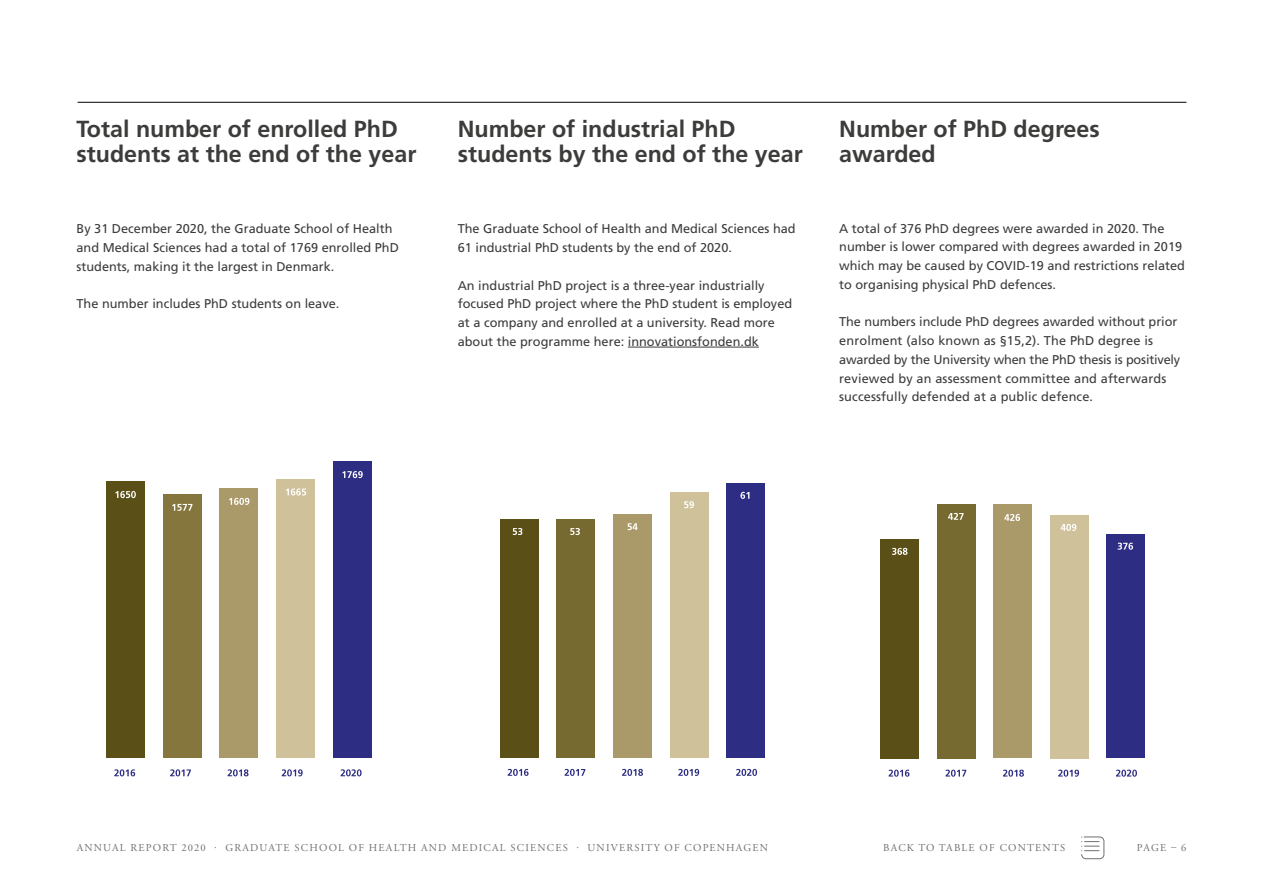
<style>
.page{position:relative;width:1263px;height:893px;background:#fff}
.page>*{position:absolute;margin:0;border:0;box-sizing:border-box;transform-origin:0 0}
.t1{font:700 23.25px/25.5px "Frutiger";color:#3c3c3b}
.t2{font:12.75px/18.8px "Frutiger";color:#3c3c3b}
.t3{font:10.5px "Adobe Garamond Pro";letter-spacing:.115em;color:#706f6f}
</style>
<div class="page">
<svg style="left:1081px;top:837px;width:24px;height:22px"></svg>
<hr style="left:78px;top:102px;width:1108px;height:1px;background:#000">
<div style="left:333px;top:462px;width:39px;height:296px;background:#2d2e83"></div>
<div style="left:277px;top:479px;width:38px;height:279px;background:#cfc199"></div>
<div style="left:220px;top:489px;width:38px;height:269px;background:#aa9a6a"></div>
<div style="left:163px;top:494px;width:38px;height:264px;background:#84763c"></div>
<div style="left:106px;top:482px;width:38px;height:276px;background:#5a4f17"></div>
<svg style="left:342px;top:471px;width:21px;height:7px"></svg>
<svg style="left:286px;top:488px;width:20px;height:7px"></svg>
<svg style="left:229px;top:498px;width:20px;height:7px"></svg>
<svg style="left:172px;top:504px;width:20px;height:7px"></svg>
<svg style="left:115px;top:491px;width:21px;height:7px"></svg>
<svg style="left:114px;top:769px;width:21px;height:7px"></svg>
<svg style="left:170px;top:769px;width:21px;height:7px"></svg>
<svg style="left:228px;top:769px;width:21px;height:7px"></svg>
<svg style="left:282px;top:769px;width:21px;height:7px"></svg>
<svg style="left:341px;top:769px;width:21px;height:7px"></svg>
<hr style="left:628px;top:347px;width:131px;height:1px;background:#3c3c3b">
<div style="left:727px;top:483px;width:38px;height:275px;background:#2d2e83"></div>
<div style="left:670px;top:492px;width:38px;height:266px;background:#cfc199"></div>
<div style="left:613px;top:514px;width:39px;height:244px;background:#aa9a6a"></div>
<div style="left:557px;top:519px;width:38px;height:239px;background:#776a31"></div>
<div style="left:500px;top:519px;width:38px;height:239px;background:#5a4f17"></div>
<svg style="left:508px;top:769px;width:20px;height:7px"></svg>
<svg style="left:565px;top:769px;width:20px;height:7px"></svg>
<svg style="left:622px;top:769px;width:21px;height:7px"></svg>
<svg style="left:678px;top:769px;width:21px;height:7px"></svg>
<svg style="left:736px;top:769px;width:21px;height:7px"></svg>
<svg style="left:570px;top:528px;width:10px;height:7px"></svg>
<svg style="left:513px;top:528px;width:9px;height:7px"></svg>
<svg style="left:628px;top:523px;width:10px;height:7px"></svg>
<svg style="left:684px;top:501px;width:10px;height:7px"></svg>
<svg style="left:740px;top:492px;width:9px;height:7px"></svg>
<div style="left:880px;top:539px;width:39px;height:219px;background:#5a4f17"></div>
<div style="left:937px;top:504px;width:38px;height:254px;background:#776a31"></div>
<div style="left:993px;top:505px;width:39px;height:253px;background:#aa9a6a"></div>
<div style="left:1050px;top:515px;width:38px;height:243px;background:#cfc199"></div>
<div style="left:1106px;top:534px;width:39px;height:224px;background:#2d2e83"></div>
<svg style="left:889px;top:770px;width:20px;height:7px"></svg>
<svg style="left:945px;top:770px;width:21px;height:7px"></svg>
<svg style="left:1003px;top:770px;width:21px;height:7px"></svg>
<svg style="left:1058px;top:770px;width:21px;height:7px"></svg>
<svg style="left:1116px;top:770px;width:21px;height:7px"></svg>
<svg style="left:892px;top:548px;width:15px;height:7px"></svg>
<svg style="left:948px;top:513px;width:15px;height:7px"></svg>
<svg style="left:1004px;top:514px;width:16px;height:7px"></svg>
<svg style="left:1061px;top:524px;width:15px;height:7px"></svg>
<svg style="left:1118px;top:543px;width:15px;height:7px"></svg>
<h1 class="t1" style="left:77px;top:116px;width:341px">Total number of enrolled PhD students at the end of the year</h1>
<p class="t2" style="left:77px;top:220px;width:324px">By 31 December 2020, the Graduate School of Health and Medical Sciences had a total of 1769 enrolled PhD students, making it the largest in Denmark.</p>
<p class="t2" style="left:77px;top:295px;width:264px">The number includes PhD students on leave.</p>
<h1 class="t1" style="left:458px;top:116px;width:346px">Number of industrial PhD students by the end of the year</h1>
<p class="t2" style="left:458px;top:220px;width:339px">The Graduate School of Health and Medical Sciences had<br>61 industrial PhD students by the end of 2020.</p>
<p class="t2" style="left:458px;top:276px;width:336px">An industrial PhD project is a three-year industrially focused PhD project where the PhD student is employed at a company and enrolled at a university. Read more about the programme here: innovationsfonden.dk</p>
<h1 class="t1" style="left:839px;top:116px;width:262px">Number of PhD degrees awarded</h1>
<p class="t2" style="left:839px;top:219px;width:347px">A total of 376 PhD degrees were awarded in 2020. The number is lower compared with degrees awarded in 2019 which may be caused by COVID-19 and restrictions related to organising physical PhD defences.</p>
<p class="t2" style="left:839px;top:313px;width:343px">The numbers include PhD degrees awarded without prior enrolment (also known as §15,2). The PhD degree is awarded by the University when the PhD thesis is positively reviewed by an assessment committee and afterwards successfully defended at a public defence.</p>
<p class="t3" style="left:77px;top:841px;width:693px">ANNUAL REPORT 2020 · GRADUATE SCHOOL OF HEALTH AND MEDICAL SCIENCES · UNIVERSITY OF COPENHAGEN</p>
<p class="t3" style="left:883px;top:841px;width:183px">BACK TO TABLE OF CONTENTS</p>
<p class="t3" style="left:1137px;top:841px;width:51px">PAGE – 6</p>
</div>
